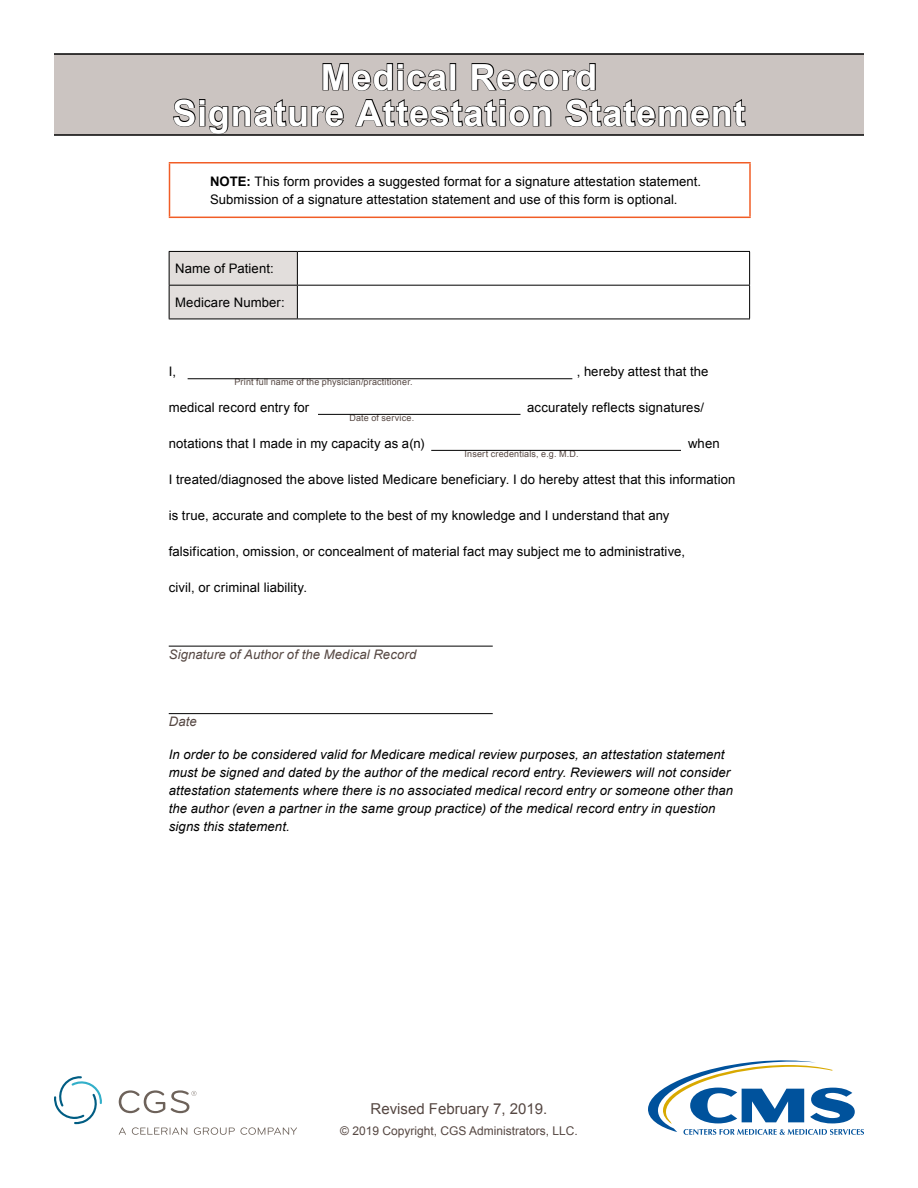
<style>
.page{position:relative;width:918px;height:1188px;background:#fff}
.page>*{position:absolute;margin:0;border:0;box-sizing:border-box;transform-origin:0 0}
.t1{font:700 36px/36px "Arial";letter-spacing:.02em;color:#fff;text-align:center}
.t2{font:15px "Arial";color:#554742}
.t3{font:13.2px/18px "Arial";letter-spacing:.01em;color:#000}
.t4{font:italic 13.2px/18px "Arial";letter-spacing:.005em;color:#000}
.t5{font:italic 13.2px "Arial";letter-spacing:.01em;color:#554742}
.t6{font:12px "Arial";color:#554742}
.t7{font:9px "Arial";letter-spacing:.02em;color:#554742}
.s1{font-weight:700}
</style>
<div class="page">
<div style="left:54px;top:54px;width:810px;height:81px;background:#cbc4c1"></div>
<svg style="left:322px;top:63px;width:125px;height:28px"></svg>
<div style="left:450px;top:63px;width:6px;height:27px;border:2px solid #000"></div>
<svg style="left:471px;top:63px;width:125px;height:28px"></svg>
<svg style="left:173px;top:98px;width:171px;height:36px"></svg>
<svg style="left:355px;top:99px;width:197px;height:28px"></svg>
<svg style="left:565px;top:98px;width:181px;height:29px"></svg>
<hr style="left:169px;top:164px;width:1px;height:53px;background:#f15d26">
<hr style="left:169px;top:162px;width:582px;height:2px;background:#f15d26">
<hr style="left:749px;top:164px;width:2px;height:53px;background:#f15d26">
<hr style="left:169px;top:217px;width:582px;height:1px;background:#f15d26">
<div style="left:170px;top:252px;width:127px;height:67px;background:#e2dedc"></div>
<hr style="left:169px;top:251px;width:128px;height:1px;background:#000">
<hr style="left:169px;top:252px;width:1px;height:33px;background:#000">
<hr style="left:297px;top:251px;width:453px;height:1px;background:#000">
<hr style="left:297px;top:252px;width:1px;height:33px;background:#000">
<hr style="left:749px;top:252px;width:1px;height:33px;background:#000">
<hr style="left:169px;top:285px;width:128px;height:1px;background:#000">
<hr style="left:169px;top:286px;width:1px;height:33px;background:#000">
<hr style="left:297px;top:285px;width:453px;height:1px;background:#000">
<hr style="left:297px;top:286px;width:1px;height:33px;background:#000">
<hr style="left:749px;top:286px;width:1px;height:33px;background:#000">
<hr style="left:169px;top:319px;width:128px;height:1px;background:#000">
<hr style="left:297px;top:319px;width:453px;height:1px;background:#000">
<hr style="left:188px;top:378px;width:384px;height:1px;background:#000">
<hr style="left:318px;top:414px;width:202px;height:1px;background:#000">
<hr style="left:431px;top:450px;width:250px;height:1px;background:#000">
<hr style="left:169px;top:646px;width:324px;height:1px;background:#000">
<hr style="left:169px;top:713px;width:324px;height:1px;background:#000">
<hr style="left:54px;top:53px;width:810px;height:2px;background:#000">
<hr style="left:54px;top:134px;width:810px;height:2px;background:#000">
<svg style="left:54px;top:1076px;width:48px;height:48px"></svg>
<svg style="left:119px;top:1127px;width:7px;height:8px"></svg>
<svg style="left:132px;top:1127px;width:55px;height:8px"></svg>
<svg style="left:194px;top:1127px;width:103px;height:8px"></svg>
<svg style="left:119px;top:1090px;width:46px;height:23px"></svg>
<svg style="left:171px;top:1090px;width:25px;height:23px"></svg>
<svg style="left:648px;top:1060px;width:216px;height:75px"></svg>
<h1 class="t1" style="left:173px;top:60px;width:574px">Medical Record<br>Signature Attestation Statement</h1>
<p class="t3" style="left:210px;top:172px;width:493px"><span class="s1">NOTE:</span> This form provides a suggested format for a signature attestation statement.<br>Submission of a signature attestation statement and use of this form is optional.</p>
<p class="t3" style="left:175px;top:260px;width:100px">Name of Patient:</p>
<p class="t3" style="left:175px;top:293px;width:111px">Medicare Number:</p>
<p class="t3" style="left:169px;top:363px;width:9px">I,</p>
<p class="t7" style="left:234px;top:376px;width:180px">Print full name of the physician/practitioner.</p>
<p class="t3" style="left:169px;top:399px;width:142px">medical record entry for</p>
<p class="t7" style="left:349px;top:412px;width:66px">Date of service.</p>
<p class="t3" style="left:577px;top:363px;width:133px">, hereby attest that the</p>
<p class="t3" style="left:527px;top:399px;width:178px">accurately reflects signatures/</p>
<p class="t3" style="left:169px;top:435px;width:257px">notations that I made in my capacity as a(n)</p>
<p class="t3" style="left:688px;top:435px;width:33px">when</p>
<p class="t3" style="left:169px;top:471px;width:568px">I treated/diagnosed the above listed Medicare beneficiary. I do hereby attest that this information</p>
<p class="t3" style="left:169px;top:507px;width:502px">is true, accurate and complete to the best of my knowledge and I understand that any</p>
<p class="t3" style="left:169px;top:543px;width:518px">falsification, omission, or concealment of material fact may subject me to administrative,</p>
<p class="t3" style="left:169px;top:579px;width:140px">civil, or criminal liability.</p>
<p class="t7" style="left:465px;top:448px;width:116px">Insert credentials, e.g. M.D.</p>
<p class="t5" style="left:169px;top:646px;width:249px">Signature of Author of the Medical Record</p>
<p class="t5" style="left:169px;top:713px;width:29px">Date</p>
<p class="t4" style="left:169px;top:746px;width:566px">In order to be considered valid for Medicare medical review purposes, an attestation statement must be signed and dated by the author of the medical record entry. Reviewers will not consider attestation statements where there is no associated medical record entry or someone other than the author (even a partner in the same group practice) of the medical record entry in question signs this statement.</p>
<p class="t2" style="left:371px;top:1099px;width:178px">Revised February 7, 2019.</p>
<p class="t6" style="left:340px;top:1123px;width:239px">© 2019 Copyright, CGS Administrators, LLC.</p>
</div>
